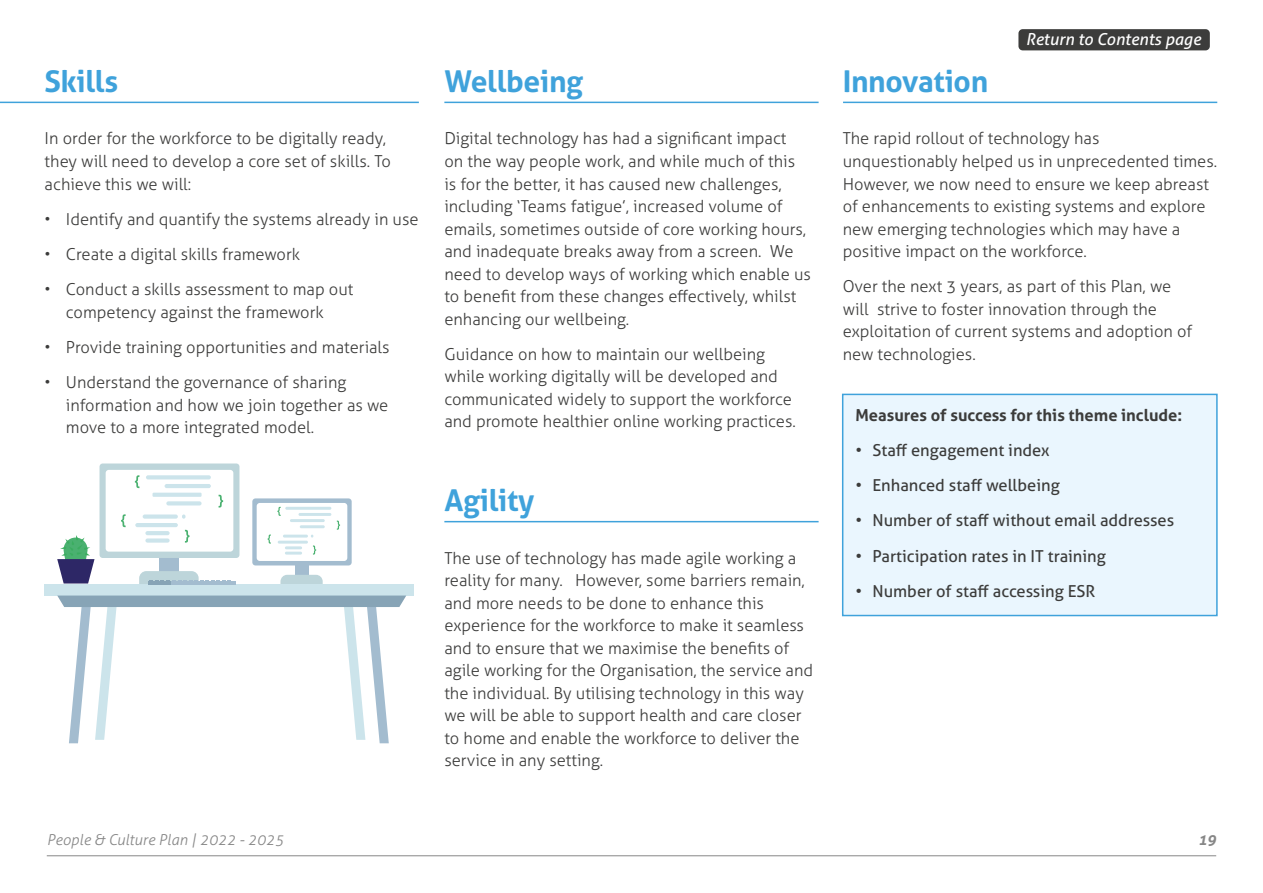
<style>
.page{position:relative;width:1263px;height:893px;background:#fff}
.page>*{position:absolute;margin:0;border:0;box-sizing:border-box;transform-origin:0 0}
.t1{font:700 30px "Aller";letter-spacing:-.01em;color:#3fa2db}
.t2{font:300 16.5px/22.5px "Aller";color:#3c3c3b}
.t3{font:16.5px "Aller";color:#3c3c3b}
.t4{font:700 16.5px "Aller";color:#3c3c3b}
.t5{font:italic 16.5px "Aller";color:#fff}
.t6{font:italic 300 15px "Aller";color:#878787}
.t7{font:italic 700 15px "Aller";color:#878787}
</style>
<div class="page">
<hr style="left:47px;top:855px;width:1169px;height:1px;background:#878787">
<div style="left:1018px;top:29px;width:192px;height:21px;background:#3c3c3b;border-radius:4px"></div>
<div style="left:842px;top:394px;width:376px;height:222px;background:#eaf6fe;border:2px solid #3fa2db"></div>
<hr style="left:0;top:102px;width:419px;height:1px;background:#3fa2db">
<hr style="left:444px;top:102px;width:375px;height:1px;background:#3fa2db">
<hr style="left:444px;top:521px;width:375px;height:1px;background:#3fa2db">
<hr style="left:843px;top:102px;width:374px;height:1px;background:#3fa2db">
<div style="left:45px;top:584px;width:369px;height:11px;background:#cce4eb"></div>
<div style="left:100px;top:463px;width:139px;height:95px;background:#bdd5da;border-radius:3px"></div>
<div style="left:106px;top:470px;width:127px;height:82px;background:#fff;border-radius:3px"></div>
<svg style="left:146px;top:475px;width:65px;height:4px"></svg>
<hr style="left:165px;top:484px;width:46px;height:4px;background:#cce4eb;border-radius:2px">
<hr style="left:152px;top:493px;width:50px;height:4px;background:#cce4eb">
<svg style="left:135px;top:475px;width:4px;height:13px"></svg>
<svg style="left:57px;top:495px;width:349px;height:248px"></svg>
<h1 class="t1" style="left:45px;top:63px;width:75px">Skills</h1>
<p class="t2" style="left:45px;top:127px;width:348px">In order for the workforce to be digitally ready, they will need to develop a core set of skills. To achieve this we will:</p>
<p class="t2" style="left:45px;top:208px;width:376px">• Identify and quantify the systems already in use</p>
<p class="t2" style="left:45px;top:243px;width:257px">• Create a digital skills framework</p>
<p class="t2" style="left:45px;top:278px;width:310px;text-align:center">• Conduct a skills assessment to map out competency against the framework</p>
<p class="t2" style="left:45px;top:336px;width:347px">• Provide training opportunities and materials</p>
<p class="t2" style="left:66px;top:371px;width:324px;text-indent:-21px">• Understand the governance of sharing information and how we join together as we move to a more integrated model.</p>
<h1 class="t1" style="left:444px;top:63px;width:140px">Wellbeing</h1>
<p class="t2" style="left:444px;top:127px;width:368px">Digital technology has had a significant impact<br>on the way people work, and while much of this is for the better, it has caused new challenges, including ‘Teams fatigue’, increased volume of emails, sometimes outside of core working hours, and inadequate breaks away from a screen. We need to develop ways of working which enable us to benefit from these changes effectively, whilst enhancing our wellbeing.</p>
<p class="t2" style="left:444px;top:343px;width:353px">Guidance on how to maintain our wellbeing while working digitally will be developed and communicated widely to support the workforce and promote healthier online working practices.</p>
<h1 class="t1" style="left:444px;top:482px;width:92px">Agility</h1>
<p class="t2" style="left:444px;top:546px;width:370px">The use of technology has made agile working a reality for many. However, some barriers remain, and more needs to be done to enhance this experience for the workforce to make it seamless and to ensure that we maximise the benefits of agile working for the Organisation, the service and the individual. By utilising technology in this way we will be able to support health and care closer to home and enable the workforce to deliver the service in any setting.</p>
<p class="t5" style="left:1026px;top:29px;width:176px">Return to Contents page</p>
<h1 class="t1" style="left:843px;top:63px;width:147px">Innovation</h1>
<p class="t2" style="left:843px;top:127px;width:376px">The rapid rollout of technology has unquestionably helped us in unprecedented times.<br>However, we now need to ensure we keep abreast of enhancements to existing systems and explore new emerging technologies which may have a positive impact on the workforce.</p>
<p class="t2" style="left:843px;top:275px;width:351px">Over the next 3 years, as part of this Plan, we will strive to foster innovation through the exploitation of current systems and adoption of new technologies.</p>
<p class="t4" style="left:855px;top:405px;width:328px">Measures of success for this theme include:</p>
<p class="t3" style="left:855px;top:440px;width:196px">• Staff engagement index</p>
<p class="t3" style="left:855px;top:475px;width:206px">• Enhanced staff wellbeing</p>
<p class="t3" style="left:855px;top:510px;width:320px">• Number of staff without email addresses</p>
<p class="t3" style="left:855px;top:546px;width:252px">• Participation rates in IT training</p>
<p class="t3" style="left:855px;top:581px;width:241px">• Number of staff accessing ESR</p>
<p class="t6" style="left:47px;top:830px;width:239px">People &amp; Culture Plan | 2022 - 2025</p>
<p class="t7" style="left:1198px;top:830px;width:19px">19</p>
</div>
